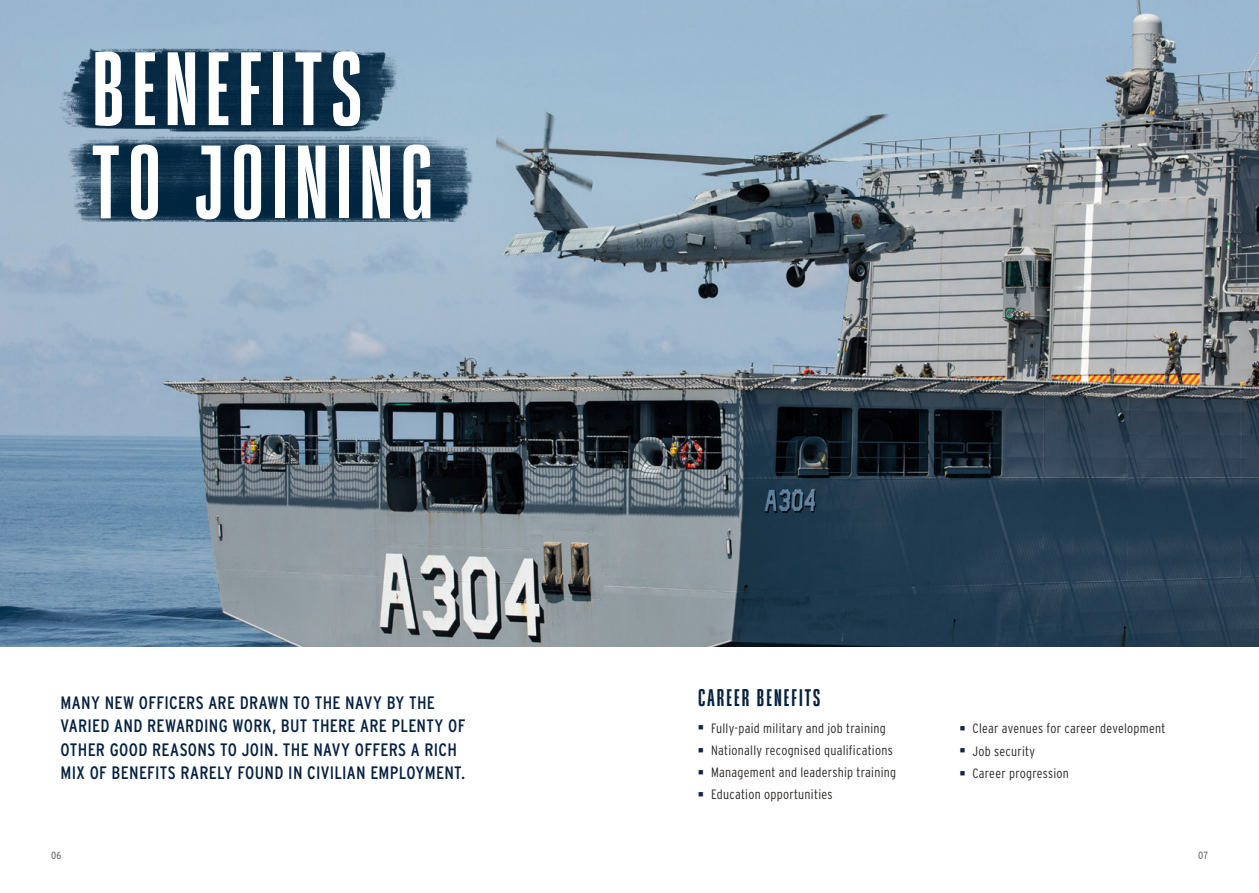
<style>
.page{position:relative;width:1259px;height:893px;background:#fff}
.page>*{position:absolute;margin:0;border:0;box-sizing:border-box;transform-origin:0 0}
.t1{font:103.95px/93.3px "Mouzambik";letter-spacing:.07em;color:#fff}
.t2{font:24px "Mouzambik";letter-spacing:.085em;color:#072241}
.t3{font:18px/23.2px "Interstate Condensed";letter-spacing:.015em;color:#072241}
.t4{font:300 13.5px/22.2px "Interstate Condensed";letter-spacing:.02em;color:#2a2725}
.t5{font:10.5px "Interstate Condensed";color:#7c7674}
</style>
<div class="page">
<img style="left:0;top:0;width:1259px;height:646px">
<img style="left:66px;top:136px;width:410px;height:85px">
<img style="left:60px;top:49px;width:345px;height:82px">
<h1 class="t1" style="left:92px;top:43px;width:342px">BENEFITS<br>TO JOINING</h1>
<h3 class="t3" style="left:61px;top:691px;width:406px">MANY NEW OFFICERS ARE DRAWN TO THE NAVY BY THE VARIED AND REWARDING WORK, BUT THERE ARE PLENTY OF OTHER GOOD REASONS TO JOIN. THE NAVY OFFERS A RICH MIX OF BENEFITS RARELY FOUND IN CIVILIAN EMPLOYMENT.</h3>
<h2 class="t2" style="left:698px;top:685px;width:123px">CAREER BENEFITS</h2>
<p class="t4" style="left:711px;top:717px;width:187px">Fully-paid military and job training Nationally recognised qualifications Management and leadership training Education opportunities</p>
<p class="t4" style="left:972px;top:717px;width:194px">Clear avenues for career development<br>Job security<br>Career progression</p>
<p class="t5" style="left:51px;top:849px;width:12px">06</p>
<p class="t5" style="left:1198px;top:849px;width:11px">07</p>
</div>
